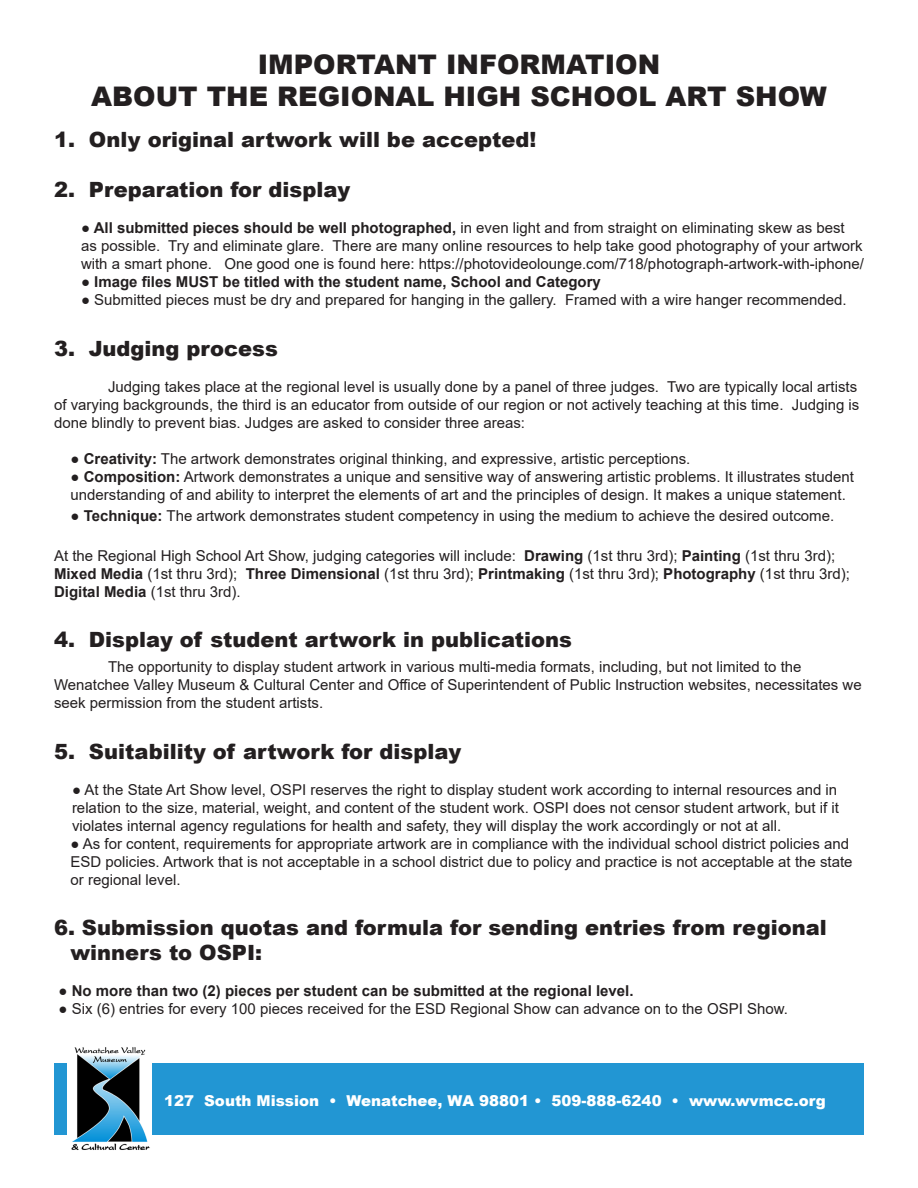
<style>
.page{position:relative;width:918px;height:1188px;background:#fff}
.page>*{position:absolute;margin:0;border:0;box-sizing:border-box;transform-origin:0 0}
.t1{font:900 27px "Arial";color:#231f20}
.t2{font:900 21px/25.2px "Arial";color:#231f20}
.t3{font:15px/18px "Arial";color:#231f20}
.t4{font:700 15px "Arial";color:#231f20}
.t5{font:900 15px "Arial";color:#fff}
.s1{font-weight:700}
.s2{font-weight:400}
</style>
<div class="page">
<div style="left:54px;top:1064px;width:810px;height:71px;background:#2296d3"></div>
<img style="left:68px;top:1047px;width:83px;height:103px">
<p class="t1" style="left:258px;top:44px;width:404px">IMPORTANT INFORMATION</p>
<p class="t1" style="left:91px;top:77px;width:737px">ABOUT THE REGIONAL HIGH SCHOOL ART SHOW</p>
<p class="t2" style="left:54px;top:126px;width:484px">1. Only original artwork will be accepted!</p>
<p class="t2" style="left:54px;top:176px;width:298px">2. Preparation for display</p>
<p class="t3" style="left:81px;top:219px;width:784px"><span class="s1">● All submitted pieces should be well photographed,</span> in even light and from straight on eliminating skew as best as possible. Try and eliminate glare. There are many online resources to help take good photography of your artwork with a smart phone. One good one is found here: https://photovideolounge.com/718/photograph-artwork-with-iphone/</p>
<p class="t4" style="left:81px;top:271px;width:522px"><span class="s2">●</span> Image files MUST be titled with the student name, School and Category</p>
<p class="t3" style="left:81px;top:291px;width:767px">● Submitted pieces must be dry and prepared for hanging in the gallery. Framed with a wire hanger recommended.</p>
<p class="t2" style="left:54px;top:335px;width:225px">3. Judging process</p>
<p class="t3" style="left:54px;top:377px;width:807px;text-indent:54px">Judging takes place at the regional level is usually done by a panel of three judges. Two are typically local artists of varying backgrounds, the third is an educator from outside of our region or not actively teaching at this time. Judging is done blindly to prevent bias. Judges are asked to consider three areas:</p>
<p class="t3" style="left:70px;top:449px;width:621px"><span class="s1">● Creativity:</span> The artwork demonstrates original thinking, and expressive, artistic perceptions.</p>
<p class="t3" style="left:70px;top:467px;width:785px"><span class="s1">● Composition:</span> Artwork demonstrates a unique and sensitive way of answering artistic problems. It illustrates student understanding of and ability to interpret the elements of art and the principles of design. It makes a unique statement.</p>
<p class="t3" style="left:70px;top:507px;width:765px"><span class="s1">● Technique:</span> The artwork demonstrates student competency in using the medium to achieve the desired outcome.</p>
<p class="t3" style="left:54px;top:546px;width:798px">At the Regional High School Art Show, judging categories will include: <span class="s1">Drawing</span> (1st thru 3rd); <span class="s1">Painting</span> (1st thru 3rd);<br><span class="s1">Mixed Media</span> (1st thru 3rd); <span class="s1">Three Dimensional</span> (1st thru 3rd); <span class="s1">Printmaking</span> (1st thru 3rd); <span class="s1">Photography</span> (1st thru 3rd);</p>
<p class="t3" style="left:54px;top:582px;width:188px"><span class="s1">Digital Media</span> (1st thru 3rd).</p>
<p class="t2" style="left:54px;top:626px;width:519px">4. Display of student artwork in publications</p>
<p class="t3" style="left:54px;top:658px;width:809px;text-indent:54px">The opportunity to display student artwork in various multi-media formats, including, but not limited to the<br>Wenatchee Valley Museum &amp; Cultural Center and Office of Superintendent of Public Instruction websites, necessitates we seek permission from the student artists.</p>
<p class="t2" style="left:54px;top:738px;width:409px">5. Suitability of artwork for display</p>
<p class="t3" style="left:72px;top:780px;width:769px">● At the State Art Show level, OSPI reserves the right to display student work according to internal resources and in relation to the size, material, weight, and content of the student work. OSPI does not censor student artwork, but if it violates internal agency regulations for health and safety, they will display the work accordingly or not at all.</p>
<p class="t3" style="left:70px;top:834px;width:784px">● As for content, requirements for appropriate artwork are in compliance with the individual school district policies and<br>ESD policies. Artwork that is not acceptable in a school district due to policy and practice is not acceptable at the state or regional level.</p>
<p class="t2" style="left:70px;top:914px;width:758px;text-indent:-16px">6. Submission quotas and formula for sending entries from regional winners to OSPI:</p>
<p class="t4" style="left:58px;top:981px;width:577px">● No more than two (2) pieces per student can be submitted at the regional level.</p>
<p class="t3" style="left:58px;top:1000px;width:731px">● Six (6) entries for every 100 pieces received for the ESD Regional Show can advance on to the OSPI Show.</p>
<p class="t5" style="left:164px;top:1090px;width:663px">127 South Mission • Wenatchee, WA 98801 • 509-888-6240 • www.wvmcc.org</p>
</div>
